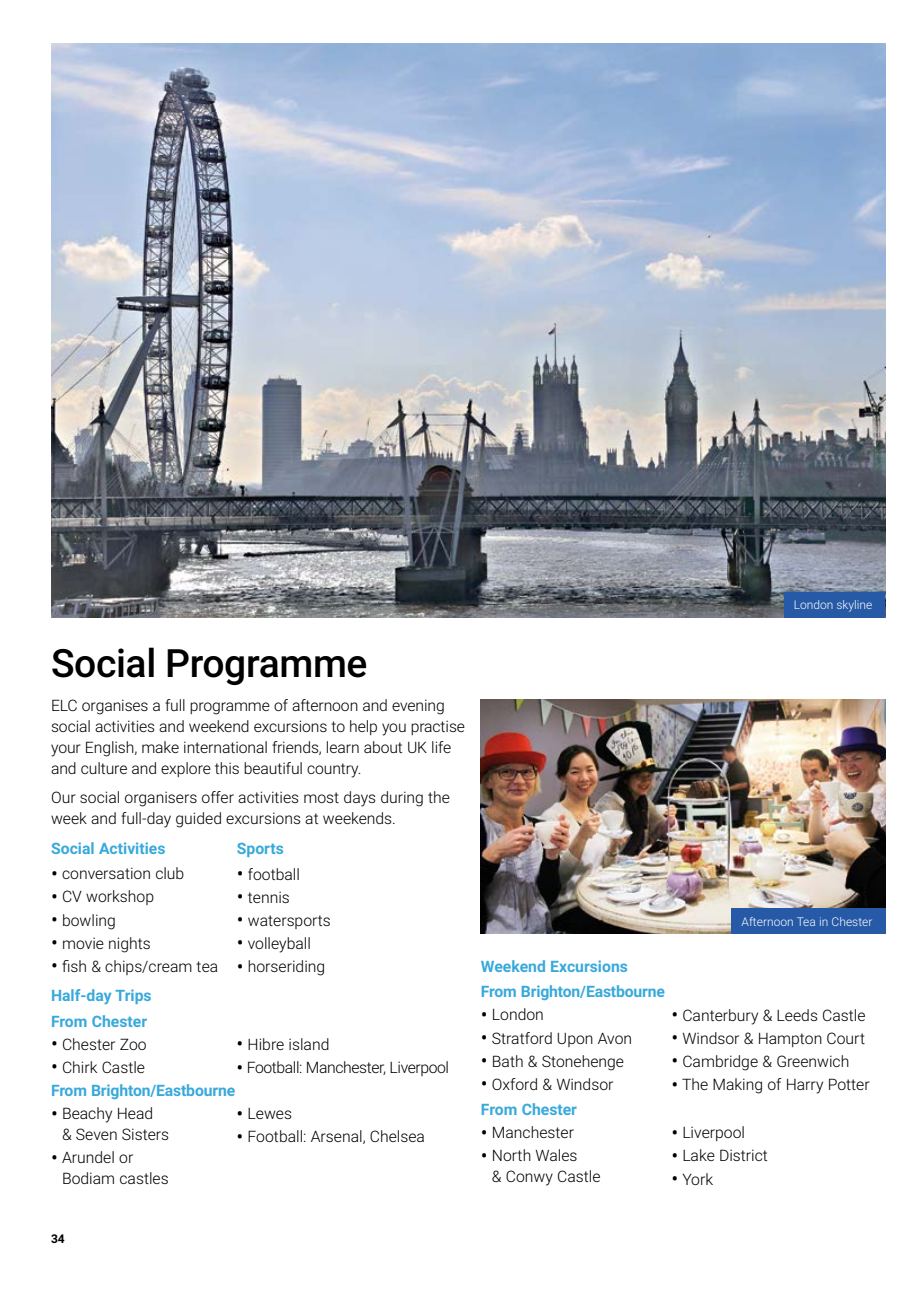
<style>
.page{position:relative;width:915px;height:1289px;background:#fff}
.page>*{position:absolute;margin:0;border:0;box-sizing:border-box;transform-origin:0 0}
.t1{font:500 39px "Roboto";letter-spacing:-.01em;color:#000}
.t2{font:300 15.75px/21px "Roboto";color:#000}
.t3{font:700 15.75px/23.1px "Roboto";letter-spacing:-.01em;color:#38a9db}
.t4{font:300 15.75px "Roboto";letter-spacing:-.025em;color:#000}
.t5{font:300 12px "Roboto";color:#fff}
.t6{font:700 12px "Roboto";color:#000}
.s1{font-size:21px}
.s2{font-weight:700;color:#38a9db}
.s3{font-weight:300;font-size:21px;color:#000}
.s4{font-weight:300;color:#000}
</style>
<div class="page">
<img style="left:480px;top:699px;width:404px;height:234px">
<img style="left:51px;top:43px;width:833px;height:574px">
<div style="left:730px;top:908px;width:154px;height:25px;background:#2659a6"></div>
<div style="left:784px;top:592px;width:100px;height:25px;background:#2659a6"></div>
<h1 class="t1" style="left:51px;top:636px;width:318px">Social Programme</h1>
<p class="t2" style="left:51px;top:694px;width:415px">ELC organises a full programme of afternoon and evening social activities and weekend excursions to help you practise your English, make international friends, learn about UK life and culture and explore this beautiful country.</p>
<p class="t2" style="left:51px;top:786px;width:400px">Our social organisers offer activities most days during the week and full-day guided excursions at weekends.</p>
<p class="t3" style="left:51px;top:836px;width:116px">Social Activities</p>
<p class="t2" style="left:51px;top:862px;width:135px"><span class="s1">•</span> conversation club</p>
<p class="t2" style="left:51px;top:885px;width:105px"><span class="s1">•</span> CV workshop</p>
<p class="t2" style="left:51px;top:908px;width:66px"><span class="s1">•</span> bowling</p>
<p class="t2" style="left:51px;top:932px;width:101px"><span class="s1">•</span> movie nights</p>
<p class="t2" style="left:51px;top:950px;width:169px;line-height:29.5px"><span class="s1">•</span> fish &amp; chips/cream tea<br><span class="s2">Half-day Trips</span></p>
<p class="t3" style="left:51px;top:1008px;width:98px">From Chester</p>
<p class="t2" style="left:51px;top:1033px;width:97px"><span class="s1">•</span> Chester Zoo</p>
<p class="t3" style="left:51px;top:1055px;width:185px"><span class="s3">•</span> <span class="s4">Chirk Castle<br></span>From Brighton/Eastbourne</p>
<p class="t2" style="left:62px;top:1102px;width:109px;text-indent:-11px"><span class="s1">•</span> Beachy Head<br>&amp; Seven Sisters</p>
<p class="t2" style="left:62px;top:1146px;width:108px;text-indent:-11px"><span class="s1">•</span> Arundel or<br>Bodiam castles</p>
<p class="t3" style="left:237px;top:836px;width:49px">Sports</p>
<p class="t2" style="left:237px;top:862px;width:65px"><span class="s1">•</span> football</p>
<p class="t2" style="left:237px;top:886px;width:54px"><span class="s1">•</span> tennis</p>
<p class="t2" style="left:237px;top:909px;width:96px"><span class="s1">•</span> watersports</p>
<p class="t2" style="left:237px;top:932px;width:76px"><span class="s1">•</span> volleyball</p>
<p class="t2" style="left:237px;top:955px;width:90px"><span class="s1">•</span> horseriding</p>
<p class="t2" style="left:236px;top:1033px;width:94px"><span class="s1">•</span> Hibre island</p>
<p class="t4" style="left:236px;top:1056px;width:214px"><span class="s1">•</span> Football: Manchester, Liverpool</p>
<p class="t2" style="left:236px;top:1102px;width:57px"><span class="s1">•</span> Lewes</p>
<p class="t2" style="left:236px;top:1125px;width:190px"><span class="s1">•</span> Football: Arsenal, Chelsea</p>
<p class="t5" style="left:793px;top:596px;width:80px">London skyline</p>
<p class="t5" style="left:741px;top:912px;width:132px">Afternoon Tea in Chester</p>
<p class="t3" style="left:480px;top:953px;width:185px;line-height:25.2px">Weekend Excursions<br>From Brighton/Eastbourne</p>
<p class="t2" style="left:480px;top:1003px;width:64px"><span class="s1">•</span> London</p>
<p class="t2" style="left:480px;top:1026px;width:153px"><span class="s1">•</span> Stratford Upon Avon</p>
<p class="t2" style="left:480px;top:1050px;width:145px"><span class="s1">•</span> Bath &amp; Stonehenge</p>
<p class="t2" style="left:480px;top:1071px;width:134px;line-height:25.2px"><span class="s1">•</span> Oxford &amp; Windsor<br><span class="s2">From Chester</span></p>
<p class="t2" style="left:480px;top:1121px;width:95px"><span class="s1">•</span> Manchester</p>
<p class="t2" style="left:491px;top:1144px;width:110px;text-indent:-11px"><span class="s1">•</span> North Wales<br>&amp; Conwy Castle</p>
<p class="t2" style="left:671px;top:1003px;width:196px"><span class="s1">•</span> Canterbury &amp; Leeds Castle</p>
<p class="t2" style="left:671px;top:1027px;width:195px"><span class="s1">•</span> Windsor &amp; Hampton Court</p>
<p class="t2" style="left:671px;top:1050px;width:179px"><span class="s1">•</span> Cambridge &amp; Greenwich</p>
<p class="t2" style="left:671px;top:1073px;width:200px"><span class="s1">•</span> The Making of Harry Potter</p>
<p class="t2" style="left:671px;top:1121px;width:75px"><span class="s1">•</span> Liverpool</p>
<p class="t2" style="left:671px;top:1144px;width:98px"><span class="s1">•</span> Lake District</p>
<p class="t2" style="left:671px;top:1167px;width:43px"><span class="s1">•</span> York</p>
<p class="t6" style="left:51px;top:1230px;width:15px">34</p>
</div>
